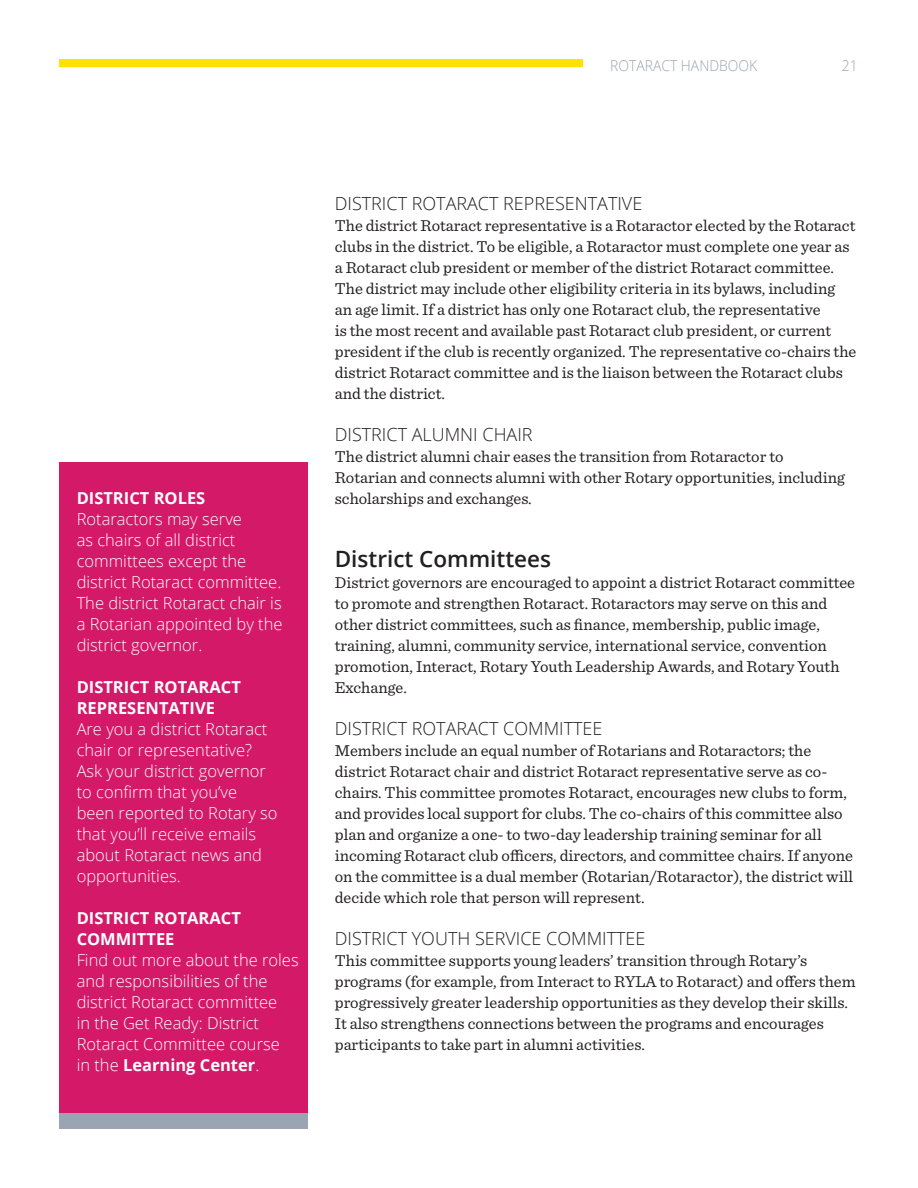
<style>
.page{position:relative;width:918px;height:1188px;background:#fff}
.page>*{position:absolute;margin:0;border:0;box-sizing:border-box;transform-origin:0 0}
.t1{font:600 22.5px "Open Sans";color:#231f20}
.t2{font:300 18px "Open Sans";color:#231f20}
.t3{font:16.5px/21px "Sentinel";color:#231f20}
.t4{font:300 16.5px/21px "Open Sans";color:#fff}
.t5{font:700 16.5px/21px "Open Sans";color:#fff}
.t6{font:300 14.85px "Open Sans";color:#9aa4b3;scale:.93 1}
.s1{font-weight:700}
</style>
<div class="page">
<div style="left:59px;top:59px;width:524px;height:8px;background:#ffe201"></div>
<div style="left:59px;top:1113px;width:249px;height:16px;background:#9aa4b3"></div>
<div style="left:59px;top:462px;width:249px;height:651px;background:#d41968"></div>
<p class="t6" style="left:610px;top:55px;width:160px">ROTARACT HANDBOOK</p>
<p class="t6" style="left:842px;top:55px;width:19px">21</p>
<p class="t5" style="left:77px;top:487px;width:130px">DISTRICT ROLES</p>
<p class="t4" style="left:77px;top:508px;width:207px">Rotaractors may serve<br>as chairs of all district committees except the district Rotaract committee.<br>The district Rotaract chair is a Rotarian appointed by the district governor.</p>
<p class="t5" style="left:77px;top:676px;width:166px">DISTRICT ROTARACT<br>REPRESENTATIVE</p>
<p class="t4" style="left:77px;top:718px;width:202px">Are you a district Rotaract chair or representative?<br>Ask your district governor to confirm that you’ve been reported to Rotary so that you’ll receive emails about Rotaract news and opportunities.</p>
<p class="t5" style="left:77px;top:907px;width:166px">DISTRICT ROTARACT<br>COMMITTEE</p>
<p class="t4" style="left:77px;top:949px;width:224px">Find out more about the roles and responsibilities of the district Rotaract committee<br>in the Get Ready: District<br>Rotaract Committee course<br>in the <span class="s1">Learning Center</span>.</p>
<p class="t2" style="left:335px;top:191px;width:309px">DISTRICT ROTARACT REPRESENTATIVE</p>
<p class="t3" style="left:335px;top:214px;width:523px">The district Rotaract representative is a Rotaractor elected by the Rotaract clubs in the district. To be eligible, a Rotaractor must complete one year as a Rotaract club president or member of the district Rotaract committee.<br>The district may include other eligibility criteria in its bylaws, including an age limit. If a district has only one Rotaract club, the representative<br>is the most recent and available past Rotaract club president, or current president if the club is recently organized. The representative co-chairs the district Rotaract committee and is the liaison between the Rotaract clubs and the district.</p>
<p class="t2" style="left:335px;top:422px;width:199px">DISTRICT ALUMNI CHAIR</p>
<p class="t3" style="left:335px;top:445px;width:512px">The district alumni chair eases the transition from Rotaractor to<br>Rotarian and connects alumni with other Rotary opportunities, including scholarships and exchanges.</p>
<h1 class="t1" style="left:335px;top:543px;width:218px">District Committees</h1>
<p class="t3" style="left:335px;top:571px;width:522px">District governors are encouraged to appoint a district Rotaract committee to promote and strengthen Rotaract. Rotaractors may serve on this and other district committees, such as finance, membership, public image, training, alumni, community service, international service, convention promotion, Interact, Rotary Youth Leadership Awards, and Rotary Youth Exchange.</p>
<p class="t2" style="left:335px;top:716px;width:269px">DISTRICT ROTARACT COMMITTEE</p>
<p class="t3" style="left:335px;top:739px;width:520px">Members include an equal number of Rotarians and Rotaractors; the district Rotaract chair and district Rotaract representative serve as co&shy;chairs. This committee promotes Rotaract, encourages new clubs to form, and provides local support for clubs. The co-chairs of this committee also plan and organize a one- to two-day leadership training seminar for all incoming Rotaract club officers, directors, and committee chairs. If anyone on the committee is a dual member (Rotarian/Rotaractor), the district will decide which role that person will represent.</p>
<p class="t2" style="left:335px;top:926px;width:312px">DISTRICT YOUTH SERVICE COMMITTEE</p>
<p class="t3" style="left:335px;top:949px;width:522px">This committee supports young leaders’ transition through Rotary’s programs (for example, from Interact to RYLA to Rotaract) and offers them progressively greater leadership opportunities as they develop their skills.<br>It also strengthens connections between the programs and encourages participants to take part in alumni activities.</p>
</div>
